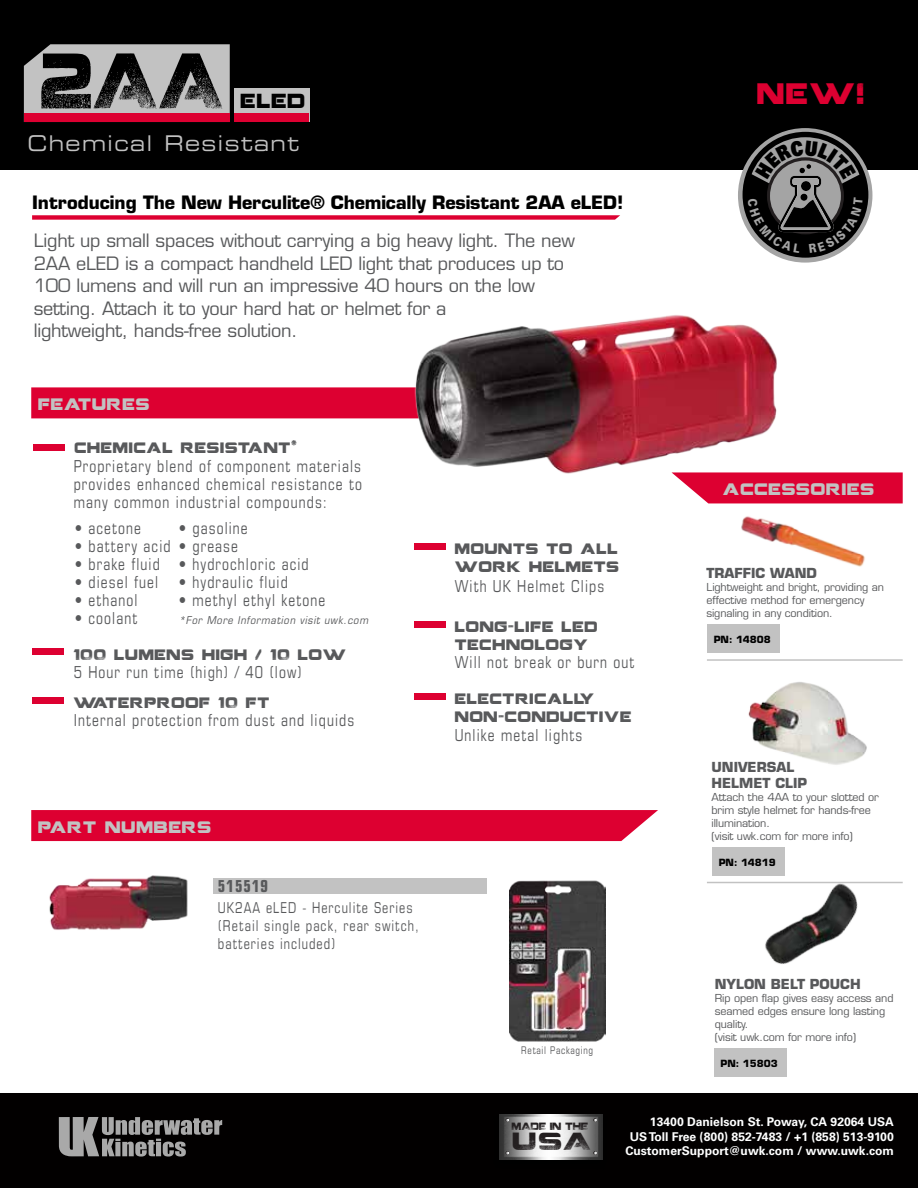
<style>
.page{position:relative;width:918px;height:1188px;background:#fff}
.page>*{position:absolute;margin:0;border:0;box-sizing:border-box;transform-origin:0 0}
.t1{font:29.4px "Coalition";color:#dd0031;scale:.9 1}
.t2{font:24.3px "Coalition";color:#231f20;scale:1.05 1}
.t3{font:21.75px "Eurostile Extended Two";letter-spacing:.075em;color:#c2c2c2;scale:.9 1}
.t4{font:20.25px "Coalition";color:#000;scale:.9 1}
.t5{font:18px/22.5px "Eurostile";letter-spacing:-.01em;color:#58595b}
.t6{font:700 18px "Eurostile";letter-spacing:-.01em;color:#000}
.t7{font:condensed 16.5px/18px "Eurostile";letter-spacing:.075em;color:#58595b;text-align:justify;scale:.9 1}
.t8{font:16.5px "Coalition";letter-spacing:.075em;color:#c2c2c2;scale:.9 1}
.t9{font:700 condensed 16.5px "Eurostile";letter-spacing:.075em;color:#58595b;scale:.9 1}
.t10{font:15px/18px "Coalition";letter-spacing:.075em;color:#58595b;scale:.9 1}
.t11{font:condensed 15px/18px "Eurostile";letter-spacing:.075em;color:#58595b;scale:.9 1}
.t12{font:700 13.5px/16.5px "Eurostile";color:#58595b}
.t13{font:700 12.15px/14.5px "Univers";color:#fff;text-align:right}
.t14{font:10.8px/12.9px "Eurostile";letter-spacing:-.01em;color:#58595b}
.t15{font:italic 10.5px "Eurostile";letter-spacing:.075em;color:#58595b;scale:.9 1}
.t16{font:condensed 10.5px "Eurostile";letter-spacing:.075em;color:#58595b;scale:.9 1}
.t17{font:10.35px "Coalition";color:#231f20;scale:.83 1}
.t18{font:700 9.6px "Eurostile";color:#000}
.t19{font:9px "Coalition";color:#58595b;scale:.9 1}
</style>
<div class="page">
<div style="left:0;top:0;width:918px;height:169px;background:#000"></div>
<div style="left:31px;top:387px;width:359px;height:31px;background:#dd0031"></div>
<svg style="left:32px;top:215px;width:588px;height:5px;background:#e11f4a"></svg>
<div style="left:31px;top:810px;width:627px;height:31px;background:#dd0031"></div>
<div style="left:804px;top:472px;width:99px;height:31px;background:#dd0031"></div>
<img style="left:741px;top:520px;width:124px;height:47px">
<img style="left:748px;top:682px;width:119px;height:83px">
<div style="left:707px;top:624px;width:72px;height:29px;background:#c2c2c2"></div>
<div style="left:712px;top:847px;width:72px;height:29px;background:#c2c2c2"></div>
<div style="left:714px;top:1048px;width:72px;height:29px;background:#c2c2c2"></div>
<div style="left:234px;top:88px;width:75px;height:34px;background:#c2c2c2"></div>
<div style="left:234px;top:114px;width:75px;height:8px;background:#dd0031"></div>
<div style="left:33px;top:444px;width:31px;height:7px;background:#dd0031"></div>
<div style="left:33px;top:697px;width:31px;height:7px;background:#dd0031"></div>
<div style="left:33px;top:648px;width:31px;height:7px;background:#dd0031"></div>
<div style="left:414px;top:543px;width:31px;height:7px;background:#dd0031"></div>
<div style="left:414px;top:621px;width:31px;height:7px;background:#dd0031"></div>
<div style="left:414px;top:693px;width:31px;height:7px;background:#dd0031"></div>
<img style="left:728px;top:850px;width:162px;height:114px">
<svg style="left:738px;top:128px;width:134px;height:135px"></svg>
<div style="left:743px;top:132px;width:125px;height:126px;background:#000;border-radius:50%"></div>
<div style="left:0;top:1093px;width:918px;height:95px;background:#020000"></div>
<svg style="left:59px;top:1117px;width:163px;height:40px"></svg>
<img style="left:499px;top:1114px;width:104px;height:46px">
<img style="left:500px;top:1114px;width:103px;height:45px">
<svg style="left:593px;top:1151px;width:4px;height:4px"></svg>
<svg style="left:593px;top:1118px;width:4px;height:4px"></svg>
<svg style="left:506px;top:1151px;width:3px;height:4px"></svg>
<svg style="left:506px;top:1118px;width:3px;height:4px"></svg>
<hr style="left:707px;top:659px;width:196px;height:2px;background:#c2c2c2">
<hr style="left:707px;top:882px;width:196px;height:1px;background:#c2c2c2">
<div style="left:213px;top:878px;width:274px;height:16px;background:#c2c2c2"></div>
<img style="left:49px;top:875px;width:139px;height:55px">
<svg style="left:24px;top:44px;width:206px;height:78px"></svg>
<img style="left:510px;top:880px;width:95px;height:162px">
<img style="left:390px;top:315px;width:414px;height:205px">
<svg style="left:748px;top:137px;width:115px;height:116px"></svg>
<p class="t4" style="left:241px;top:88px;width:73px">ELED</p>
<h3 class="t3" style="left:28px;top:129px;width:303px">Chemical Resistant</h3>
<p class="t6" style="left:32px;top:191px;width:593px">Introducing The New Herculite® Chemically Resistant 2AA eLED!</p>
<p class="t5" style="left:34px;top:229px;width:543px">Light up small spaces without carrying a big heavy light. The new 2AA eLED is a compact handheld LED light that produces up to 100 lumens and will run an impressive 40 hours on the low setting. Attach it to your hard hat or helmet for a<br>lightweight, hands-free solution.</p>
<p class="t8" style="left:39px;top:393px;width:125px">FEATURES</p>
<p class="t19" style="left:292px;top:436px;width:8px">*</p>
<p class="t7" style="left:74px;top:457px;width:322px">Proprietary blend of component materials provides enhanced chemical resistance to many common industrial compounds:</p>
<p class="t10" style="left:75px;top:438px;width:241px">CHEMICAL RESISTANT</p>
<p class="t7" style="left:75px;top:519px;width:75px">• acetone</p>
<p class="t7" style="left:75px;top:537px;width:108px">• battery acid</p>
<p class="t7" style="left:75px;top:555px;width:96px">• brake fluid</p>
<p class="t7" style="left:75px;top:573px;width:94px">• diesel fuel</p>
<p class="t7" style="left:75px;top:591px;width:71px">• ethanol</p>
<p class="t7" style="left:75px;top:609px;width:71px">• coolant</p>
<p class="t7" style="left:179px;top:519px;width:78px">• gasoline</p>
<p class="t7" style="left:179px;top:537px;width:68px">• grease</p>
<p class="t7" style="left:179px;top:555px;width:146px">• hydrochloric acid</p>
<p class="t7" style="left:179px;top:573px;width:123px">• hydraulic fluid</p>
<p class="t7" style="left:179px;top:591px;width:164px">• methyl ethyl ketone</p>
<p class="t15" style="left:179px;top:614px;width:212px">*For More Information visit uwk.com</p>
<p class="t10" style="left:74px;top:645px;width:304px">100 LUMENS HIGH / 10 LOW</p>
<p class="t7" style="left:74px;top:663px;width:255px">5 Hour run time (high) / 40 (low)</p>
<p class="t10" style="left:74px;top:693px;width:219px">WATERPROOF 10 FT</p>
<p class="t7" style="left:74px;top:711px;width:313px">Internal protection from dust and liquids</p>
<p class="t8" style="left:39px;top:816px;width:194px">PART NUMBERS</p>
<p class="t9" style="left:218px;top:876px;width:57px">515519</p>
<p class="t11" style="left:218px;top:899px;width:225px">UK2AA eLED - Herculite Series (Retail single pack, rear switch, batteries included)</p>
<p class="t10" style="left:455px;top:539px;width:183px">MOUNTS TO ALL<br>WORK HELMETS</p>
<p class="t7" style="left:455px;top:577px;width:168px">With UK Helmet Clips</p>
<p class="t10" style="left:455px;top:616px;width:160px">LONG-LIFE LED<br>TECHNOLOGY</p>
<p class="t7" style="left:455px;top:653px;width:201px">Will not break or burn out</p>
<p class="t10" style="left:455px;top:689px;width:197px">ELECTRICALLY<br>NON-CONDUCTIVE</p>
<p class="t7" style="left:455px;top:726px;width:143px">Unlike metal lights</p>
<p class="t16" style="left:521px;top:1044px;width:81px">Retail Packaging</p>
<h1 class="t1" style="left:758px;top:74px;width:120px">NEW!</h1>
<p class="t8" style="left:723px;top:478px;width:169px">ACCESSORIES</p>
<p class="t12" style="left:706px;top:565px;width:112px">TRAFFIC WAND</p>
<p class="t14" style="left:706px;top:581px;width:179px">Lightweight and bright, providing an effective method for emergency signaling in any condition.</p>
<p class="t18" style="left:714px;top:633px;width:59px">PN: 14808</p>
<p class="t12" style="left:712px;top:759px;width:97px">UNIVERSAL<br>HELMET CLIP</p>
<p class="t14" style="left:712px;top:791px;width:169px">Attach the 4AA to your slotted or brim style helmet for hands-free illumination.<br>(visit uwk.com for more info)</p>
<p class="t18" style="left:719px;top:857px;width:59px">PN: 14819</p>
<p class="t12" style="left:715px;top:976px;width:147px">NYLON BELT POUCH</p>
<p class="t14" style="left:715px;top:992px;width:180px">Rip open flap gives easy access and seamed edges ensure long lasting quality.<br>(visit uwk.com for more info)</p>
<p class="t18" style="left:721px;top:1057px;width:59px">PN: 15803</p>
<p class="t17" style="left:512px;top:1119px;width:93px">MADE IN THE</p>
<h2 class="t2" style="left:513px;top:1125px;width:77px">USA</h2>
<p class="t13" style="left:625px;top:1115px;width:270px">13400 Danielson St. Poway, CA 92064 USA<br>US Toll Free (800) 852-7483 / +1 (858) 513-9100<br>CustomerSupport@uwk.com / www.uwk.com</p>
</div>
